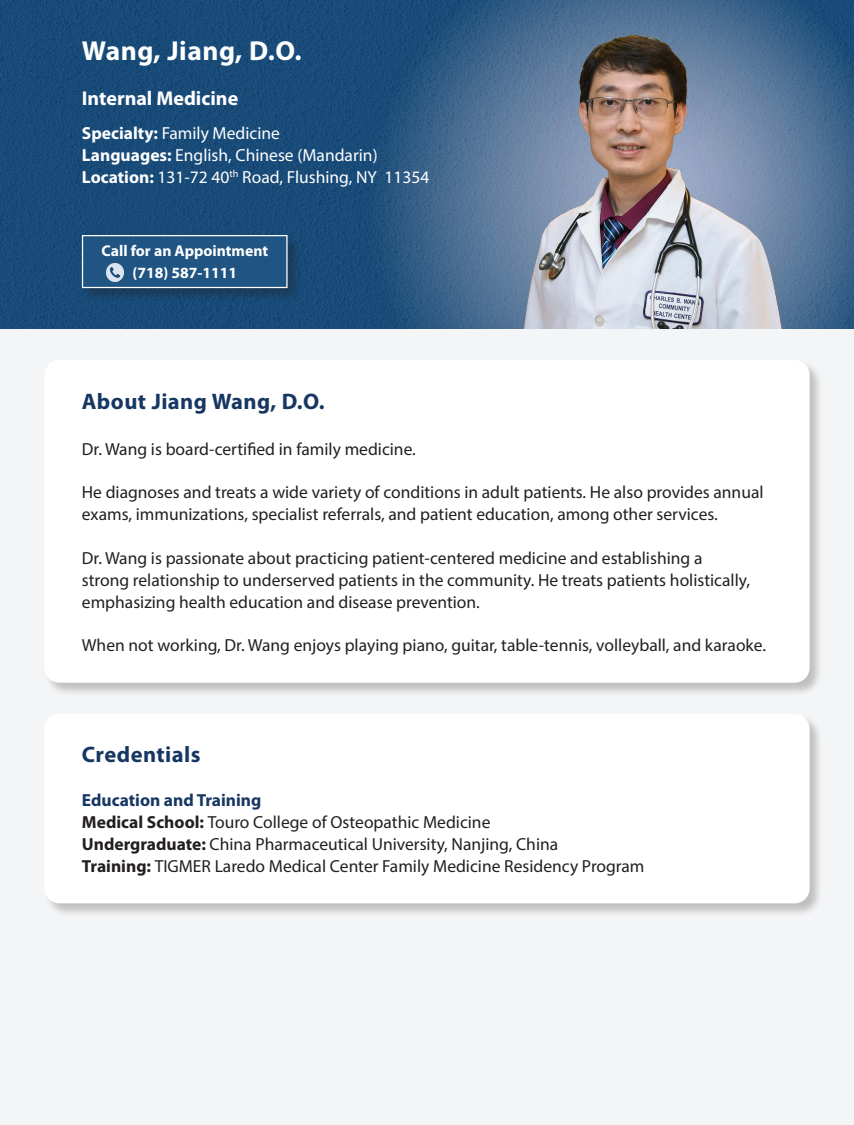
<style>
.page{position:relative;width:854px;height:1125px;background:#f4f5f6}
.page>*{position:absolute;margin:0;border:0;box-sizing:border-box;transform-origin:0 0}
.t1{font:700 27.5px "Myriad Pro";letter-spacing:.02em;color:#fff}
.t2{font:700 22.5px "Myriad Pro";letter-spacing:.02em;color:#173763}
.t3{font:700 20px "Myriad Pro";color:#fff}
.t4{font:17.5px/21.9px "Myriad Pro";color:#231f20}
.t5{font:17.5px "Myriad Pro";color:#fff}
.t6{font:700 17.5px "Myriad Pro";color:#173763}
.t7{font:700 15.62px "Myriad Pro";color:#fff}
.s1{font-weight:700}
</style>
<div class="page">
<img style="left:0;top:0;width:854px;height:329px">
<img style="left:511px;top:33px;width:278px;height:296px">
<div style="left:44px;top:714px;width:779px;height:203px;background:#231f20;opacity:.25"></div>
<div style="left:44px;top:714px;width:765px;height:189px;background:#fff;border-radius:15px"></div>
<div style="left:44px;top:360px;width:779px;height:336px;background:#231f20;opacity:.25"></div>
<div style="left:44px;top:360px;width:765px;height:323px;background:#fff;border-radius:15px"></div>
<div style="left:82px;top:235px;width:219px;height:67px;background:#231f20;opacity:.35"></div>
<div style="left:82px;top:235px;width:206px;height:53px;background:#205583;border:1px solid #fff"></div>
<img style="left:106px;top:264px;width:18px;height:17px">
<p class="t1" style="left:82px;top:33px;width:221px">Wang, Jiang, D.O.</p>
<p class="t3" style="left:82px;top:85px;width:158px">Internal Medicine</p>
<p class="t5" style="left:82px;top:123px;width:200px"><span class="s1">Specialty:</span> Family Medicine</p>
<p class="t5" style="left:82px;top:145px;width:297px"><span class="s1">Languages:</span> English, Chinese (Mandarin)</p>
<p class="t5" style="left:82px;top:166px;width:349px"><span class="s1">Location:</span> 131-72 40<sup>th</sup> Road, Flushing, NY 11354</p>
<p class="t7" style="left:102px;top:240px;width:168px">Call for an Appointment</p>
<p class="t7" style="left:132px;top:262px;width:106px">(718) 587-1111</p>
<p class="t2" style="left:82px;top:387px;width:244px">About Jiang Wang, D.O.</p>
<p class="t4" style="left:82px;top:438px;width:335px">Dr. Wang is board-certified in family medicine.</p>
<p class="t4" style="left:82px;top:481px;width:683px">He diagnoses and treats a wide variety of conditions in adult patients. He also provides annual exams, immunizations, specialist referrals, and patient education, among other services.</p>
<p class="t4" style="left:82px;top:547px;width:669px">Dr. Wang is passionate about practicing patient-centered medicine and establishing a strong relationship to underserved patients in the community. He treats patients holistically, emphasizing health education and disease prevention.</p>
<p class="t4" style="left:82px;top:634px;width:685px">When not working, Dr. Wang enjoys playing piano, guitar, table-tennis, volleyball, and karaoke.</p>
<p class="t2" style="left:82px;top:740px;width:120px">Credentials</p>
<p class="t6" style="left:82px;top:789px;width:181px">Education and Training</p>
<p class="t4" style="left:82px;top:811px;width:410px"><span class="s1">Medical School:</span> Touro College of Osteopathic Medicine</p>
<p class="t4" style="left:82px;top:833px;width:478px"><span class="s1">Undergraduate:</span> China Pharmaceutical University, Nanjing, China</p>
<p class="t4" style="left:82px;top:855px;width:564px"><span class="s1">Training:</span> TIGMER Laredo Medical Center Family Medicine Residency Program</p>
</div>
